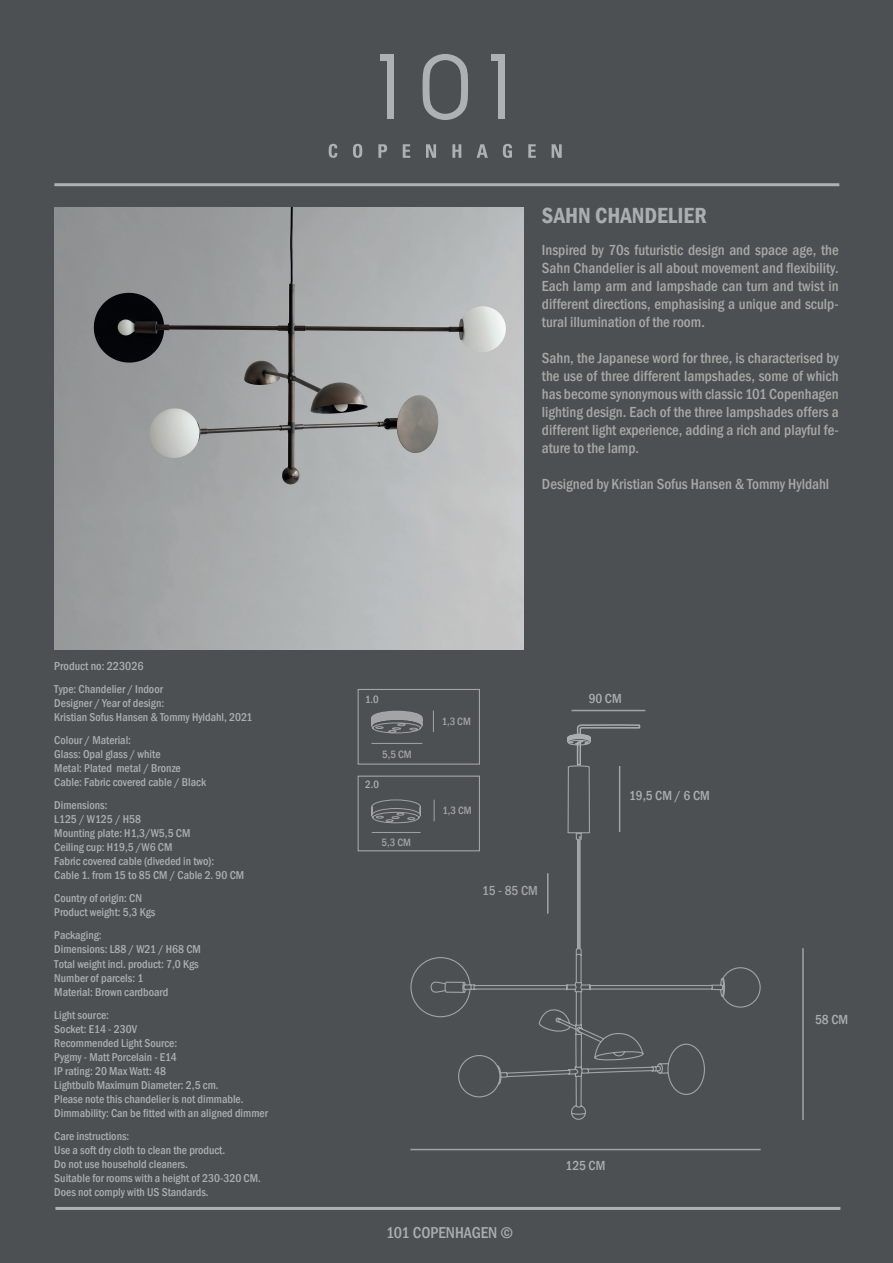
<style>
.page{position:relative;width:893px;height:1263px;background:#4c5053}
.page>*{position:absolute;margin:0;border:0;box-sizing:border-box;transform-origin:0 0}
.t1{font:600 condensed 22.5px "Franklin Gothic";color:#abaeaf}
.t2{font:500 condensed 16.2px "Franklin Gothic";color:#abaeaf}
.t3{font:500 condensed 15px/18px "Franklin Gothic";color:#a6a9a5;text-align:justify}
.t4{font:500 condensed 13.5px "Franklin Gothic";color:#abaeaf}
.t5{font:500 condensed 13.5px "Franklin Gothic";color:#a2a4a5}
.t6{font:500 condensed 12px "Franklin Gothic";color:#abaeaf}
.t7{font:500 condensed 11.7px/14.1px "Franklin Gothic";color:#abaeaf}
.t8{font:500 condensed 10.95px "Franklin Gothic";color:#a2a4a5}
.t9{font:500 condensed 10.95px "Franklin Gothic";color:#abaeaf}
</style>
<div class="page">
<img style="left:54px;top:207px;width:469px;height:442px">
<svg style="left:423px;top:54px;width:45px;height:66px"></svg>
<div style="left:498px;top:57px;width:7px;height:62px;background:#adb1b1"></div>
<div style="left:491px;top:54px;width:14px;height:7px;background:#adb1b1"></div>
<div style="left:387px;top:57px;width:7px;height:62px;background:#adb1b1"></div>
<div style="left:380px;top:54px;width:14px;height:7px;background:#adb1b1"></div>
<svg style="left:329px;top:144px;width:8px;height:14px"></svg>
<svg style="left:353px;top:144px;width:9px;height:14px"></svg>
<svg style="left:378px;top:144px;width:9px;height:14px"></svg>
<svg style="left:403px;top:144px;width:7px;height:14px"></svg>
<svg style="left:426px;top:144px;width:10px;height:14px"></svg>
<svg style="left:452px;top:144px;width:9px;height:14px"></svg>
<svg style="left:477px;top:144px;width:11px;height:14px"></svg>
<svg style="left:503px;top:144px;width:9px;height:14px"></svg>
<svg style="left:528px;top:144px;width:8px;height:14px"></svg>
<svg style="left:552px;top:144px;width:10px;height:14px"></svg>
<hr style="left:54px;top:183px;width:785px;height:3px;background:#adb1b1">
<hr style="left:55px;top:1207px;width:785px;height:3px;background:#adb1b1">
<hr style="left:802px;top:948px;width:2px;height:172px;background:#a1a4a4">
<hr style="left:410px;top:1149px;width:351px;height:1px;background:#a1a4a4">
<hr style="left:571px;top:710px;width:74px;height:1px;background:#a1a4a4">
<svg style="left:371px;top:711px;width:52px;height:22px"></svg>
<hr style="left:371px;top:743px;width:51px;height:1px;background:#a2a4a5">
<hr style="left:372px;top:832px;width:49px;height:1px;background:#a2a4a5">
<svg style="left:433px;top:710px;width:1px;height:22px"></svg>
<svg style="left:434px;top:800px;width:1px;height:21px"></svg>
<svg style="left:371px;top:799px;width:50px;height:24px"></svg>
<div style="left:358px;top:689px;width:122px;height:76px;border:1px solid #a2a4a5"></div>
<div style="left:358px;top:776px;width:122px;height:75px;border:1px solid #a2a4a5"></div>
<svg style="left:567px;top:709px;width:74px;height:442px"></svg>
<svg style="left:410px;top:947px;width:351px;height:173px"></svg>
<svg style="left:429px;top:981px;width:18px;height:13px"></svg>
<hr style="left:547px;top:873px;width:2px;height:41px;background:#a2a4a5">
<p class="t6" style="left:54px;top:658px;width:91px">Product no: 223026</p>
<p class="t7" style="left:54px;top:682px;width:200px">Type: Chandelier / Indoor<br>Designer / Year of design:<br>Kristian Sofus Hansen &amp; Tommy Hyldahl, 2021</p>
<p class="t7" style="left:54px;top:733px;width:153px">Colour / Material:<br>Glass: Opal glass / white<br>Metal: Plated metal / Bronze<br>Cable: Fabric covered cable / Black</p>
<p class="t7" style="left:54px;top:798px;width:191px">Dimensions:<br>L125 / W125 / H58<br>Mounting plate: H1,3/W5,5 CM<br>Ceiling cup: H19,5 /W6 CM<br>Fabric covered cable (diveded in two):<br>Cable 1. from 15 to 85 CM / Cable 2. 90 CM</p>
<p class="t7" style="left:54px;top:891px;width:103px">Country of origin: CN<br>Product weight: 5,3 Kgs</p>
<p class="t7" style="left:54px;top:928px;width:148px">Packaging:<br>Dimensions: L88 / W21 / H68 CM<br>Total weight incl. product: 7,0 Kgs<br>Number of parcels: 1<br>Material: Brown cardboard</p>
<p class="t7" style="left:54px;top:1007px;width:215px">Light source:<br>Socket: E14 - 230V<br>Recommended Light Source:<br>Pygmy - Matt Porcelain - E14<br>IP rating: 20 Max Watt: 48<br>Lightbulb Maximum Diameter: 2,5 cm.<br>Please note this chandelier is not dimmable.<br>Dimmability: Can be fitted with an aligned dimmer</p>
<p class="t7" style="left:54px;top:1129px;width:208px">Care instructions:<br>Use a soft dry cloth to clean the product.<br>Do not use household cleaners.<br>Suitable for rooms with a height of 230-320 CM.<br>Does not comply with US Standards.</p>
<h1 class="t1" style="left:542px;top:200px;width:166px">SAHN CHANDELIER</h1>
<p class="t3" style="left:542px;top:241px;width:298px">Inspired by 70s futuristic design and space age, the Sahn Chandelier is all about movement and flexibility.<br>Each lamp arm and lampshade can turn and twist in different directions, emphasising a unique and sculp&shy;tural illumination of the room.</p>
<p class="t3" style="left:542px;top:349px;width:298px">Sahn, the Japanese word for three, is characterised by the use of three different lampshades, some of which has become synonymous with classic 101 Copenhagen lighting design. Each of the three lampshades offers a different light experience, adding a rich and playful fe&shy;ature to the lamp.</p>
<p class="t3" style="left:542px;top:475px;width:289px">Designed by Kristian Sofus Hansen &amp; Tommy Hyldahl</p>
<p class="t9" style="left:365px;top:692px;width:15px">1.0</p>
<p class="t4" style="left:589px;top:689px;width:35px">90 CM</p>
<p class="t8" style="left:382px;top:747px;width:31px">5,5 CM</p>
<p class="t9" style="left:365px;top:777px;width:15px">2.0</p>
<p class="t8" style="left:381px;top:835px;width:31px">5,3 CM</p>
<p class="t8" style="left:442px;top:714px;width:31px">1,3 CM</p>
<p class="t8" style="left:442px;top:803px;width:31px">1,3 CM</p>
<p class="t5" style="left:482px;top:882px;width:57px">15 - 85 CM</p>
<p class="t4" style="left:629px;top:786px;width:82px">19,5 CM / 6 CM</p>
<h2 class="t2" style="left:386px;top:1222px;width:128px">101 COPENHAGEN ©</h2>
<p class="t4" style="left:565px;top:1157px;width:41px">125 CM</p>
<p class="t4" style="left:815px;top:1011px;width:35px">58 CM</p>
</div>
